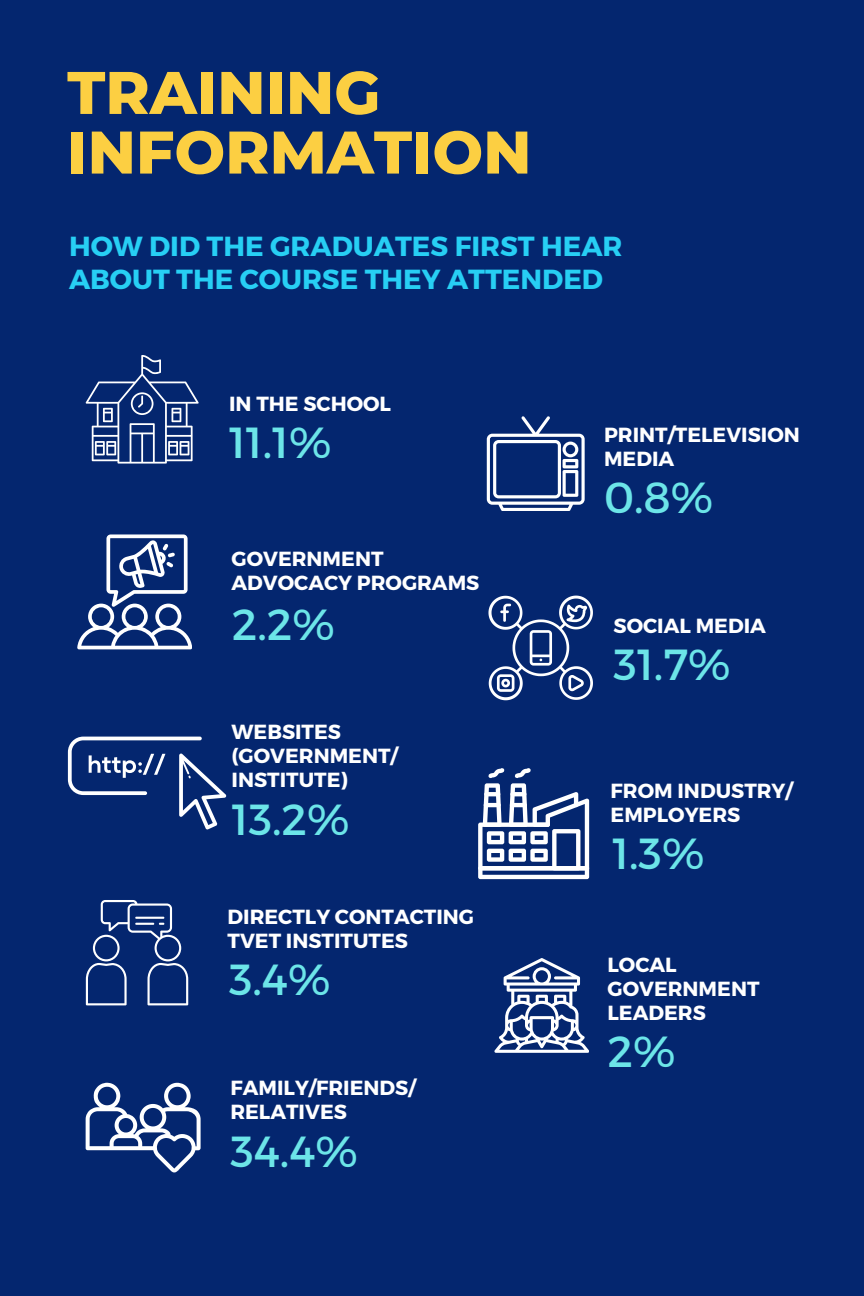
<style>
.page{position:relative;width:864px;height:1296px;background:#04266f}
.page>*{position:absolute;margin:0;border:0;box-sizing:border-box;transform-origin:0 0}
.t1{font:800 60px/59.7px "Montserrat";color:#fccf42}
.t2{font:43.5px "Montserrat";color:#6ce5e8}
.t3{font:700 27.6px/32.7px "Montserrat";color:#27cff4}
.t4{font:700 20.4px/24px "Montserrat";color:#fff}
</style>
<div class="page">
<svg style="left:86px;top:355px;width:113px;height:109px"></svg>
<svg style="left:77px;top:534px;width:115px;height:115px"></svg>
<svg style="left:68px;top:737px;width:158px;height:92px"></svg>
<svg style="left:86px;top:900px;width:102px;height:105px"></svg>
<svg style="left:86px;top:1083px;width:114px;height:89px"></svg>
<svg style="left:487px;top:416px;width:98px;height:95px"></svg>
<svg style="left:488px;top:596px;width:105px;height:104px"></svg>
<svg style="left:494px;top:958px;width:95px;height:94px"></svg>
<svg style="left:478px;top:768px;width:111px;height:111px"></svg>
<h3 class="t1" style="left:67px;top:63px;width:466px">TRAINING<br>INFORMATION</h3>
<h1 class="t3" style="left:69px;top:229px;width:555px">HOW DID THE GRADUATES FIRST HEAR<br>ABOUT THE COURSE THEY ATTENDED</h1>
<p class="t4" style="left:229px;top:391px;width:163px">IN THE SCHOOL</p>
<h2 class="t2" style="left:229px;top:414px;width:104px">11.1%</h2>
<p class="t4" style="left:232px;top:546px;width:249px">GOVERNMENT<br>ADVOCACY PROGRAMS</p>
<p class="t2" style="left:232px;top:597px;width:104px">2.2%</p>
<h2 class="t4" style="left:232px;top:719px;width:168px">WEBSITES (GOVERNMENT/<br>INSTITUTE)</h2>
<p class="t2" style="left:232px;top:791px;width:119px">13.2%</p>
<p class="t4" style="left:228px;top:904px;width:248px">DIRECTLY CONTACTING<br>TVET INSTITUTES</p>
<p class="t2" style="left:229px;top:952px;width:103px">3.4%</p>
<p class="t4" style="left:230px;top:1075px;width:187px">FAMILY/FRIENDS/</p>
<p class="t4" style="left:230px;top:1099px;width:118px">RELATIVES</p>
<h2 class="t2" style="left:230px;top:1124px;width:129px">34.4%</h2>
<p class="t4" style="left:604px;top:421px;width:197px">PRINT/TELEVISION<br>MEDIA</p>
<p class="t2" style="left:604px;top:469px;width:111px">0.8%</p>
<h2 class="t4" style="left:614px;top:612px;width:154px">SOCIAL MEDIA</h2>
<p class="t2" style="left:614px;top:637px;width:118px">31.7%</p>
<p class="t4" style="left:611px;top:777px;width:184px">FROM INDUSTRY/<br>EMPLOYERS</p>
<p class="t2" style="left:612px;top:825px;width:94px">1.3%</p>
<p class="t4" style="left:608px;top:952px;width:153px">LOCAL<br>GOVERNMENT<br>LEADERS</p>
<p class="t2" style="left:608px;top:1024px;width:69px">2%</p>
</div>
